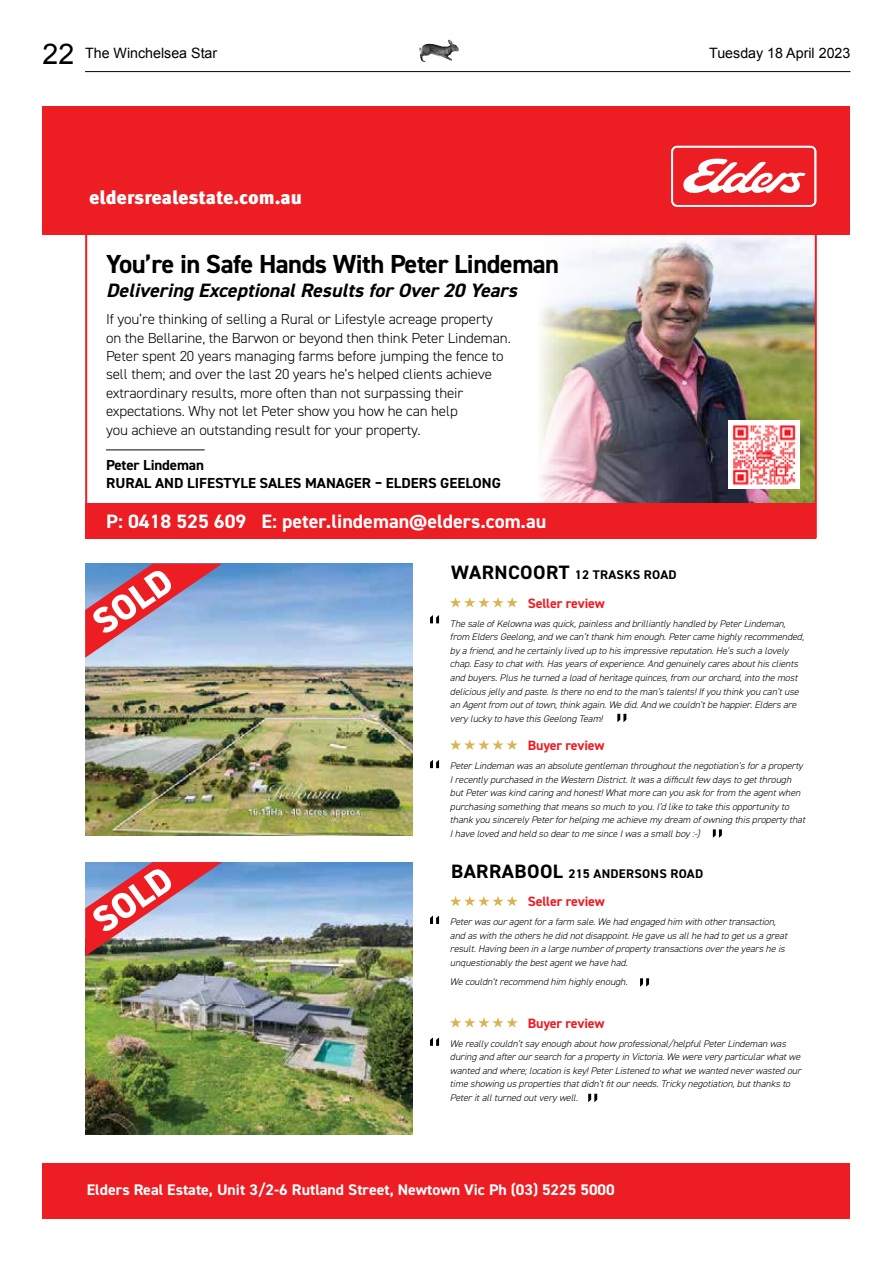
<style>
.page{position:relative;width:893px;height:1263px;background:#fff}
.page>*{position:absolute;margin:0;border:0;box-sizing:border-box;transform-origin:0 0}
.t1{font:800 36.6px "DIN2014";color:#fff}
.t2{font:700 26.1px "DIN2014";letter-spacing:-.02em;color:#000}
.t3{font:700 19.35px "DIN2014";color:#fff;scale:1.04 1}
.t4{font:italic 700 19.35px "DIN2014";color:#000;scale:1.04 1}
.t5{font:900 18.9px "Meta Pro";letter-spacing:-.005em;color:#fff;scale:1.04 1}
.t6{font:700 15.3px "DIN2014";color:#fff;scale:1.04 1}
.t7{font:300 14.55px/18.5px "DIN2014";letter-spacing:-.01em;color:#000;scale:1.04 1}
.t8{font:700 14.55px/18.5px "DIN2014";color:#000;scale:1.04 1}
.t9{font:14.25px "Arial";color:#000}
.t10{font:700 13.5px "DIN2014";letter-spacing:-.01em;color:#ed1d24;scale:1.04 1}
.t11{font:700 12.6px "DIN2014";letter-spacing:.02em;color:#000;scale:1.04 1}
.t12{font:italic 300 9.75px/13.5px "DIN2014";color:#000;scale:1.04 1}
.s1{font-size:28.5px}
.s2{font-size:19.35px}
</style>
<div class="page">
<hr style="left:85px;top:71px;width:765px;height:1px;background:#000">
<img style="left:539px;top:234px;width:275px;height:269px">
<div style="left:43px;top:106px;width:807px;height:128px;background:#ed1d24"></div>
<svg style="left:683px;top:159px;width:123px;height:34px"></svg>
<div style="left:671px;top:146px;width:145px;height:61px;border:2px solid #fff;border-radius:5px"></div>
<div style="left:728px;top:420px;width:71px;height:69px;background:#fff"></div>
<img style="left:732px;top:425px;width:64px;height:60px">
<hr style="left:106px;top:449px;width:99px;height:1px;background:#000">
<img style="left:85px;top:564px;width:327px;height:272px">
<svg style="left:450px;top:597px;width:68px;height:11px"></svg>
<svg style="left:450px;top:740px;width:68px;height:10px"></svg>
<svg style="left:617px;top:714px;width:9px;height:8px"></svg>
<svg style="left:713px;top:829px;width:9px;height:9px"></svg>
<svg style="left:430px;top:615px;width:9px;height:8px"></svg>
<svg style="left:430px;top:760px;width:9px;height:8px"></svg>
<svg style="left:450px;top:896px;width:68px;height:10px"></svg>
<svg style="left:640px;top:978px;width:9px;height:9px"></svg>
<svg style="left:430px;top:915px;width:9px;height:9px"></svg>
<svg style="left:85px;top:564px;width:137px;height:94px;background:#b87e9a"></svg>
<img style="left:85px;top:862px;width:327px;height:272px">
<svg style="left:450px;top:1017px;width:68px;height:11px"></svg>
<svg style="left:430px;top:1037px;width:9px;height:9px"></svg>
<svg style="left:588px;top:1094px;width:9px;height:8px"></svg>
<div style="left:85px;top:503px;width:731px;height:35px;background:#ed1d24"></div>
<svg style="left:85px;top:862px;width:137px;height:94px;background:#b37483"></svg>
<div style="left:43px;top:1163px;width:807px;height:56px;background:#ed1d24"></div>
<img style="left:419px;top:40px;width:40px;height:22px">
<h3 class="t9" style="left:43px;top:44px;width:176px"><span class="s1">22</span> The Winchelsea Star</h3>
<h3 class="t9" style="left:709px;top:44px;width:143px">Tuesday 18 April 2023</h3>
<h3 class="t5" style="left:89px;top:185px;width:206px">eldersrealestate.com.au</h3>
<h2 class="t2" style="left:106px;top:246px;width:455px">You’re in Safe Hands With Peter Lindeman</h2>
<h3 class="t4" style="left:106px;top:277px;width:402px">Delivering ExceptionalResultsforOver20 Years</h3>
<p class="t7" style="left:106px;top:310px;width:391px">If you’re thinking of selling a Rural or Lifestyle acreage property on the Bellarine, the Barwon or beyond then think Peter Lindeman.<br>Peter spent 20 years managing farms before jumping the fence to sell them; and over the last 20 years he’s helped clients achieve extraordinary results, more often than not surpassing their expectations. Why not let Peter show you how he can help<br>you achieve an outstanding result for your property.</p>
<h3 class="t8" style="left:106px;top:455px;width:381px">Peter Lindeman<br>RURAL AND LIFESTYLE SALES MANAGER – ELDERS GEELONG</h3>
<h3 class="t3" style="left:106px;top:508px;width:425px">P: 0418 525 609 E: peter.lindeman@elders.com.au</h3>
<h1 class="t1" style="left:83px;top:605px;width:89px;rotate:-34deg">SOLD</h1>
<h1 class="t1" style="left:83px;top:903px;width:89px;rotate:-34deg">SOLD</h1>
<p class="t11" style="left:451px;top:567px;width:218px"><span class="s2">WARNCOORT</span> 12 TRASKS ROAD</p>
<h3 class="t10" style="left:528px;top:594px;width:76px">Seller review</h3>
<p class="t12" style="left:450px;top:617px;width:344px">ThesaleofKelownawasquick,painlessand brilliantlyhandled byPeterLindeman, from EldersGeelong,and wecan’tthankhim enough.Petercamehighlyrecommended, byafriend,and hecertainlylived up tohisimpressivereputation.He’ssuch alovely chap.Easytochatwith.Hasyearsofexperience.And genuinelycaresabouthisclients and buyers.Plusheturned aload ofheritagequinces,from ourorchard,intothemost deliciousjellyand paste.Istherenoend totheman’stalents!Ifyou thinkyou can’tuse an Agentfrom outoftown,thinkagain.Wedid.And wecouldn’tbehappier.Eldersare veryluckytohavethisGeelong Team!</p>
<h3 class="t10" style="left:528px;top:736px;width:75px">Buyer review</h3>
<p class="t12" style="left:450px;top:759px;width:345px">PeterLindeman wasan absolutegentleman throughoutthenegotiation’sforaproperty Irecentlypurchased in theWestern District.Itwasadifficultfew daystogetthrough butPeterwaskind caring and honest!Whatmorecan you askforfrom theagentwhen purchasing something thatmeanssomuch toyou.I’d liketotakethisopportunityto thankyou sincerelyPeterforhelping meachievemydream ofowning thispropertythat Ihaveloved and held sodeartomesinceIwasasmallboy:-)</p>
<p class="t11" style="left:451px;top:865px;width:244px"><span class="s2">BARRABOOL</span> 215 ANDERSONS ROAD</p>
<h3 class="t10" style="left:528px;top:892px;width:76px">Seller review</h3>
<p class="t12" style="left:450px;top:915px;width:328px">Peterwasouragentforafarm sale.Wehad engaged him with othertransaction, and aswith theothershedid notdisappoint.Hegaveusallhehad togetusagreat result.Having been in alargenumberofpropertytransactionsovertheyearsheis unquestionablythebestagentwehavehad.</p>
<p class="t12" style="left:450px;top:975px;width:175px">Wecouldn’trecommend him highlyenough.</p>
<h3 class="t10" style="left:528px;top:1014px;width:75px">Buyer review</h3>
<p class="t12" style="left:450px;top:1037px;width:341px">Wereallycouldn’tsayenough abouthow professional/helpfulPeterLindeman was during and afteroursearch forapropertyin Victoria.Wewereveryparticularwhatwe wanted and where;location iskey!PeterListened towhatwewanted neverwasted our timeshowing uspropertiesthatdidn’tfitourneeds.Trickynegotiation,butthanksto Peteritallturned outverywell.</p>
<h3 class="t6" style="left:87px;top:1179px;width:509px">Elders Real Estate, Unit 3/2-6 Rutland Street, Newtown Vic Ph (03) 5225 5000</h3>
</div>
